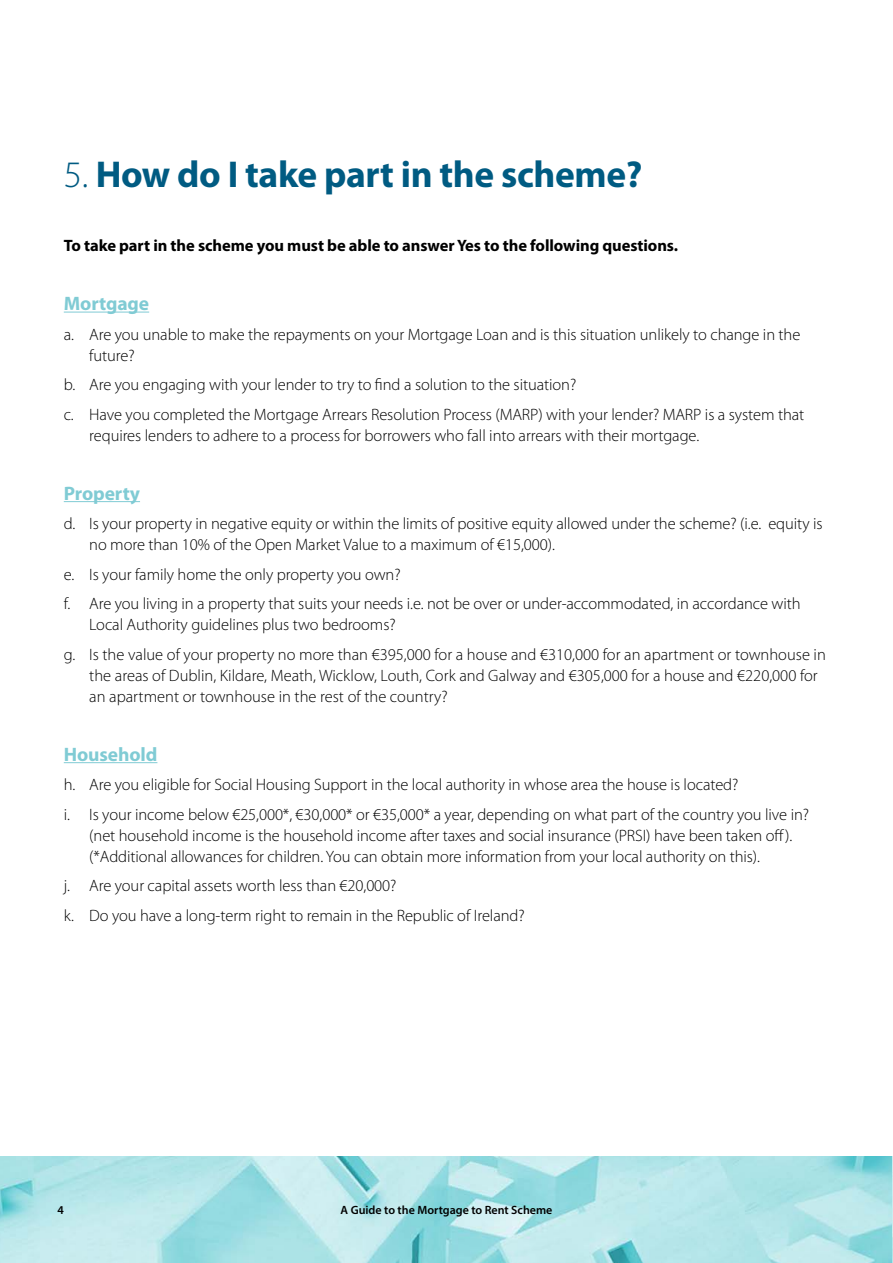
<style>
.page{position:relative;width:893px;height:1263px;background:#fff}
.page>*{position:absolute;margin:0;border:0;box-sizing:border-box;transform-origin:0 0}
.t1{font:700 37.5px "Myriad Pro";letter-spacing:-.01em;color:#005b82}
.t2{font:700 19.5px "Myriad Pro";letter-spacing:-.005em;color:#80cbd4}
.t3{font:300 16.5px/29.5px "Myriad Pro";letter-spacing:-.005em;color:#000}
.t4{font:700 16.5px "Myriad Pro";letter-spacing:-.005em;color:#000}
.t5{font:600 12px "Myriad Pro";color:#000}
.s1{font-weight:300}
</style>
<div class="page">
<img style="left:0;top:1157px;width:893px;height:106px">
<hr style="left:64px;top:312px;width:85px;height:1px;background:#80cbd4">
<hr style="left:64px;top:501px;width:76px;height:1px;background:#80cbd4">
<hr style="left:64px;top:762px;width:93px;height:1px;background:#80cbd4">
<h1 class="t1" style="left:64px;top:149px;width:580px"><span class="s1">5.</span> How do I take part in the scheme?</h1>
<p class="t4" style="left:64px;top:235px;width:616px">To take part in the scheme you must be able to answer Yes to the following questions.</p>
<p class="t2" style="left:64px;top:291px;width:87px">Mortgage</p>
<p class="t3" style="left:89px;top:323px;width:713px;line-height:21px;text-indent:-25px">a. Are you unable to make the repayments on your Mortgage Loan and is this situation unlikely to change in the future?</p>
<p class="t3" style="left:64px;top:370px;width:742px">b. Are you engaging with your lender to try to find a solution to the situation?<br>c. Have you completed the Mortgage Arrears Resolution Process (MARP) with your lender? MARP is a system that</p>
<p class="t3" style="left:89px;top:420px;width:611px">requires lenders to adhere to a process for borrowers who fall into arrears with their mortgage.</p>
<p class="t2" style="left:64px;top:480px;width:78px">Property</p>
<p class="t3" style="left:89px;top:513px;width:735px;line-height:21px;text-indent:-25px">d. Is your property in negative equity or within the limits of positive equity allowed under the scheme? (i.e. equity is no more than 10% of the Open Market Value to a maximum of €15,000).</p>
<p class="t3" style="left:64px;top:559px;width:738px">e. Is your family home the only property you own?<br>f. Are you living in a property that suits your needs i.e. not be over or under-accommodated, in accordance with</p>
<p class="t3" style="left:64px;top:610px;width:764px;text-indent:25px">Local Authority guidelines plus two bedrooms?<br>g. Is the value of your property no more than €395,000 for a house and €310,000 for an apartment or townhouse in</p>
<p class="t3" style="left:89px;top:664px;width:730px;line-height:21px">the areas of Dublin, Kildare, Meath, Wicklow, Louth, Cork and Galway and €305,000 for a house and €220,000 for an apartment or townhouse in the rest of the country?</p>
<p class="t2" style="left:64px;top:741px;width:95px">Household</p>
<p class="t3" style="left:64px;top:770px;width:747px">h. Are you eligible for Social Housing Support in the local authority in whose area the house is located?<br>i. Is your income below €25,000*, €30,000* or €35,000* a year, depending on what part of the country you live in?</p>
<p class="t3" style="left:89px;top:824px;width:705px;line-height:21px">(net household income is the household income after taxes and social insurance (PRSI) have been taken off). (*Additional allowances for children. You can obtain more information from your local authority on this).</p>
<p class="t3" style="left:64px;top:871px;width:462px">j. Are your capital assets worth less than €20,000?<br>k. Do you have a long-term right to remain in the Republic of Ireland?</p>
<p class="t5" style="left:57px;top:1203px;width:8px">4</p>
<p class="t5" style="left:341px;top:1203px;width:213px">A Guide to the Mortgage to Rent Scheme</p>
</div>
